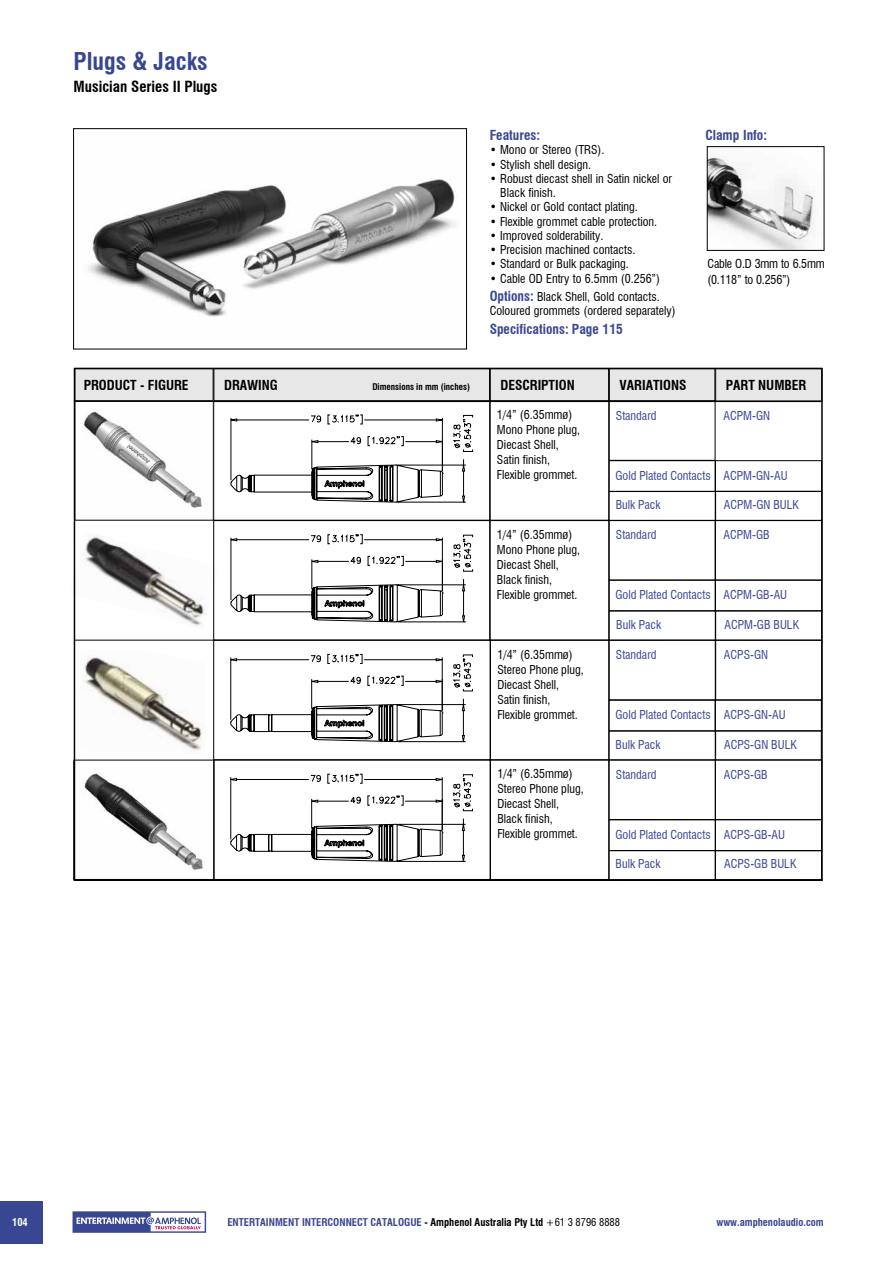
<style>
.page{position:relative;width:893px;height:1263px;background:#fff}
.page>*{position:absolute;margin:0;border:0;box-sizing:border-box;transform-origin:0 0}
.t1{font:700 condensed 24px "Swiss 721 BT";color:#394792}
.t2{font:700 condensed 15px "Swiss 721 BT";color:#000}
.t3{font:700 condensed 13.5px "Swiss 721 BT";color:#000}
.t4{font:700 condensed 13.5px "Swiss 721 BT";color:#394792}
.t5{font:condensed 12px/15px "Swiss 721 BT";color:#000}
.t6{font:condensed 12px "Swiss 721 BT";color:#394792}
.t7{font:700 condensed 10.5px "Swiss 721 BT";color:#394792}
.t8{font:700 condensed 10.5px "Swiss 721 BT";color:#fff}
.t9{font:700 condensed 9px "Swiss 721 BT";color:#000}
.s1{font-weight:700;font-size:13.5px;color:#394792}
.s2{color:#000}
.s3{font-weight:400;color:#000}
</style>
<div class="page">
<div style="left:0;top:1201px;width:43px;height:42px;background:#394792"></div>
<svg style="left:73px;top:1211px;width:133px;height:22px"></svg>
<img style="left:73px;top:531px;width:134px;height:98px">
<div style="left:609px;top:820px;width:106px;height:31px;border:1px solid #000"></div>
<div style="left:715px;top:820px;width:107px;height:31px;border:1px solid #000"></div>
<div style="left:609px;top:731px;width:106px;height:29px;border:1px solid #000"></div>
<div style="left:715px;top:731px;width:106px;height:29px;border:1px solid #000"></div>
<div style="left:609px;top:700px;width:106px;height:31px;border:1px solid #000"></div>
<div style="left:715px;top:700px;width:106px;height:31px;border:1px solid #000"></div>
<div style="left:609px;top:580px;width:106px;height:31px;border:1px solid #000"></div>
<div style="left:715px;top:580px;width:107px;height:31px;border:1px solid #000"></div>
<div style="left:609px;top:491px;width:106px;height:29px;border:1px solid #000"></div>
<div style="left:715px;top:491px;width:107px;height:29px;border:1px solid #000"></div>
<svg style="left:230px;top:654px;width:243px;height:89px"></svg>
<div style="left:213px;top:640px;width:277px;height:120px;border:1px solid #000"></div>
<div style="left:490px;top:640px;width:119px;height:120px;border:1px solid #000"></div>
<div style="left:609px;top:640px;width:106px;height:60px;border:1px solid #000"></div>
<div style="left:715px;top:640px;width:107px;height:60px;border:1px solid #000"></div>
<img style="left:84px;top:773px;width:119px;height:97px">
<div style="left:74px;top:760px;width:140px;height:120px;border:1px solid #000"></div>
<svg style="left:230px;top:773px;width:243px;height:89px"></svg>
<div style="left:490px;top:760px;width:119px;height:120px;border:1px solid #000"></div>
<div style="left:609px;top:760px;width:106px;height:60px;border:1px solid #000"></div>
<div style="left:715px;top:760px;width:107px;height:60px;border:1px solid #000"></div>
<img style="left:88px;top:179px;width:368px;height:138px">
<div style="left:73px;top:128px;width:394px;height:221px;border:1px solid #000"></div>
<div style="left:75px;top:368px;width:138px;height:34px;background:#e7e7e7"></div>
<div style="left:214px;top:368px;width:275px;height:34px;background:#e7e7e7"></div>
<div style="left:213px;top:368px;width:277px;height:34px;border:1px solid #000"></div>
<div style="left:490px;top:368px;width:119px;height:34px;background:#e7e7e7"></div>
<div style="left:490px;top:368px;width:119px;height:34px;border:1px solid #000"></div>
<div style="left:609px;top:368px;width:106px;height:34px;background:#e7e7e7"></div>
<div style="left:716px;top:368px;width:106px;height:34px;background:#e7e7e7"></div>
<div style="left:715px;top:368px;width:107px;height:34px;border:1px solid #000"></div>
<svg style="left:230px;top:414px;width:243px;height:89px"></svg>
<div style="left:213px;top:401px;width:277px;height:119px;border:1px solid #000"></div>
<div style="left:609px;top:460px;width:106px;height:31px;border:1px solid #000"></div>
<div style="left:715px;top:460px;width:107px;height:31px;border:1px solid #000"></div>
<div style="left:609px;top:520px;width:106px;height:60px;border:1px solid #000"></div>
<div style="left:715px;top:520px;width:107px;height:60px;border:1px solid #000"></div>
<img style="left:83px;top:410px;width:119px;height:98px">
<svg style="left:230px;top:534px;width:243px;height:89px"></svg>
<div style="left:213px;top:520px;width:277px;height:120px;border:1px solid #000"></div>
<div style="left:490px;top:520px;width:119px;height:120px;border:1px solid #000"></div>
<hr style="left:74px;top:400px;width:748px;height:2px;background:#000">
<hr style="left:821px;top:368px;width:2px;height:513px;background:#000">
<hr style="left:74px;top:879px;width:749px;height:2px;background:#000">
<hr style="left:74px;top:368px;width:1px;height:513px;background:#000">
<hr style="left:74px;top:368px;width:747px;height:1px;background:#000">
<img style="left:709px;top:156px;width:106px;height:93px">
<div style="left:707px;top:146px;width:117px;height:105px;border:1px solid #000"></div>
<img style="left:84px;top:656px;width:120px;height:95px">
<hr style="left:74px;top:640px;width:139px;height:1px;background:#000">
<h1 class="t1" style="left:74px;top:47px;width:136px">Plugs &amp; Jacks</h1>
<p class="t2" style="left:74px;top:77px;width:145px">Musician Series II Plugs</p>
<p class="t4" style="left:490px;top:127px;width:52px">Features:</p>
<p class="t5" style="left:490px;top:142px;width:116px">• Mono or Stereo (TRS).</p>
<p class="t5" style="left:490px;top:157px;width:103px">• Stylish shell design.</p>
<p class="t5" style="left:500px;top:171px;width:173px;line-height:14.2px;text-indent:-11px">• Robust diecast shell in Satin nickel or<br>Black finish.</p>
<p class="t5" style="left:490px;top:199px;width:150px">• Nickel or Gold contact plating.</p>
<p class="t5" style="left:490px;top:214px;width:169px">• Flexible grommet cable protection.</p>
<p class="t5" style="left:490px;top:228px;width:115px">• Improved solderability.</p>
<p class="t5" style="left:490px;top:242px;width:147px">• Precision machined contacts.</p>
<p class="t5" style="left:490px;top:256px;width:141px">• Standard or Bulk packaging.</p>
<p class="t5" style="left:490px;top:269px;width:172px;line-height:18.6px">• Cable OD Entry to 6.5mm (0.256”)<br><span class="s1">Options:</span> Black Shell, Gold contacts.</p>
<p class="t5" style="left:490px;top:303px;width:188px">Coloured grommets (ordered separately)</p>
<p class="t4" style="left:490px;top:321px;width:135px">Specifications: Page 115</p>
<p class="t4" style="left:705px;top:127px;width:63px">Clamp Info:</p>
<p class="t5" style="left:707px;top:256px;width:119px;line-height:15.8px">Cable O.D 3mm to 6.5mm (0.118” to 0.256”)</p>
<p class="t3" style="left:84px;top:377px;width:106px">PRODUCT - FIGURE</p>
<p class="t3" style="left:224px;top:377px;width:55px">DRAWING</p>
<p class="t9" style="left:372px;top:381px;width:99px">Dimensions in mm (inches)</p>
<p class="t3" style="left:500px;top:377px;width:76px">DESCRIPTION</p>
<p class="t3" style="left:619px;top:377px;width:69px">VARIATIONS</p>
<p class="t3" style="left:726px;top:377px;width:82px">PART NUMBER</p>
<p class="t6" style="left:616px;top:408px;width:42px">Standard</p>
<p class="t6" style="left:723px;top:408px;width:48px">ACPM-GN</p>
<p class="t5" style="left:497px;top:407px;width:85px">1/4” (6.35mmø)<br>Mono Phone plug,<br>Diecast Shell,<br>Satin finish,<br>Flexible grommet.</p>
<p class="t6" style="left:615px;top:468px;width:174px">Gold Plated Contacts ACPM-GN-AU</p>
<p class="t6" style="left:616px;top:498px;width:46px">Bulk Pack</p>
<p class="t6" style="left:724px;top:498px;width:77px">ACPM-GN BULK</p>
<p class="t5" style="left:497px;top:527px;width:85px">1/4” (6.35mmø)<br>Mono Phone plug,<br>Diecast Shell,<br>Black finish,<br>Flexible grommet.</p>
<p class="t6" style="left:616px;top:528px;width:42px">Standard</p>
<p class="t6" style="left:615px;top:588px;width:97px">Gold Plated Contacts</p>
<p class="t6" style="left:723px;top:528px;width:48px">ACPM-GB</p>
<p class="t6" style="left:723px;top:588px;width:65px">ACPM-GB-AU</p>
<p class="t5" style="left:497px;top:647px;width:88px">1/4” (6.35mmø)<br>Stereo Phone plug,<br>Diecast Shell,<br>Satin finish,<br>Flexible grommet.</p>
<p class="t5" style="left:497px;top:767px;width:88px">1/4” (6.35mmø)<br>Stereo Phone plug,<br>Diecast Shell,<br>Black finish,<br>Flexible grommet.</p>
<p class="t6" style="left:616px;top:617px;width:46px">Bulk Pack</p>
<p class="t6" style="left:724px;top:617px;width:76px">ACPM-GB BULK</p>
<p class="t6" style="left:616px;top:647px;width:42px">Standard</p>
<p class="t6" style="left:724px;top:648px;width:46px">ACPS-GN</p>
<p class="t6" style="left:615px;top:707px;width:97px">Gold Plated Contacts</p>
<p class="t6" style="left:724px;top:708px;width:63px">ACPS-GN-AU</p>
<p class="t6" style="left:616px;top:737px;width:46px">Bulk Pack</p>
<p class="t6" style="left:724px;top:738px;width:74px">ACPS-GN BULK</p>
<p class="t6" style="left:616px;top:767px;width:42px">Standard</p>
<p class="t6" style="left:724px;top:768px;width:45px">ACPS-GB</p>
<p class="t6" style="left:615px;top:827px;width:97px">Gold Plated Contacts</p>
<p class="t6" style="left:724px;top:827px;width:63px">ACPS-GB-AU</p>
<p class="t6" style="left:616px;top:856px;width:46px">Bulk Pack</p>
<p class="t6" style="left:724px;top:857px;width:74px">ACPS-GB BULK</p>
<p class="t8" style="left:12px;top:1216px;width:17px">104</p>
<p class="t7" style="left:227px;top:1216px;width:394px">ENTERTAINMENT INTERCONNECT CATALOGUE <span class="s2">- Amphenol Australia Pty Ltd</span> <span class="s3">+61 3 8796 8888</span></p>
<p class="t7" style="left:716px;top:1216px;width:109px">www.amphenolaudio.com</p>
</div>
